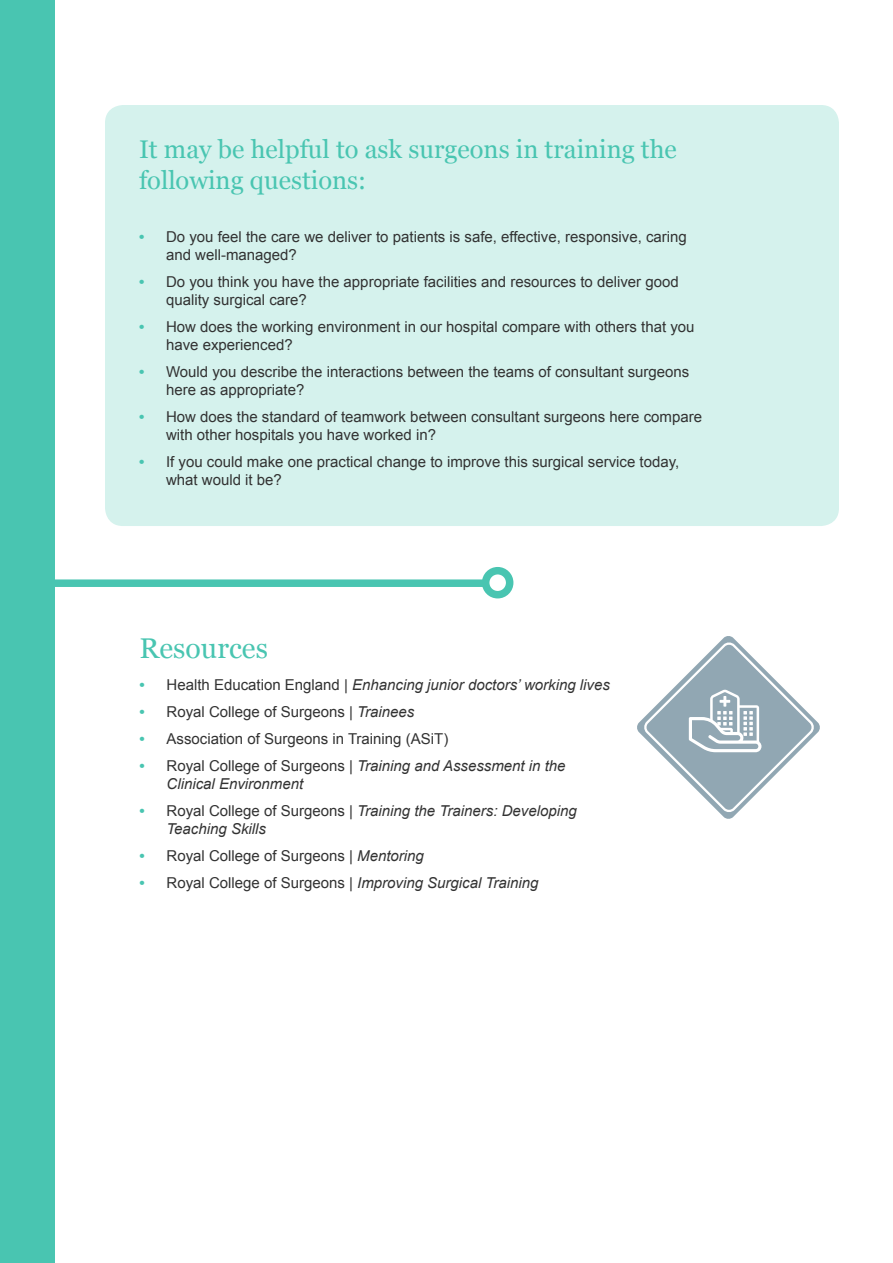
<style>
.page{position:relative;width:893px;height:1263px;background:#fff}
.page>*{position:absolute;margin:0;border:0;box-sizing:border-box;transform-origin:0 0}
.t1{font:28.5px "Georgia";color:#49c5b1}
.t2{font:25.5px/30.6px "Georgia";color:#49c5b1}
.t3{font:15px/18px "Arial";color:#323232}
.t4{font:italic 15px/18px "Arial";color:#323232}
.s1{font-weight:700;color:#49c5b1}
.s2{font-weight:700;font-style:normal;color:#49c5b1}
.s3{font-style:normal}
.s4{font-style:italic}
</style>
<div class="page">
<div style="left:0;top:0;width:54px;height:1263px;background:#49c5b1"></div>
<div style="left:10px;top:579px;width:488px;height:8px;background:#49c5b1"></div>
<div style="left:486px;top:571px;width:24px;height:24px;background:#fff;border-radius:50%"></div>
<div style="left:482px;top:567px;width:31px;height:31px;border:8px solid #49c5b1;border-radius:50%"></div>
<svg style="left:637px;top:636px;width:183px;height:183px"></svg>
<div style="left:105px;top:105px;width:734px;height:421px;background:#d5f2ed;border-radius:18px"></div>
<h2 class="t2" style="left:139px;top:133px;width:539px">It may be helpful to ask surgeons in training the following questions:</h2>
<p class="t3" style="left:166px;top:227px;width:522px;text-indent:-27px"><span class="s1">•</span> Do you feel the care we deliver to patients is safe, effective, responsive, caring and well-managed?</p>
<p class="t3" style="left:166px;top:272px;width:514px;text-indent:-27px"><span class="s1">•</span> Do you think you have the appropriate facilities and resources to deliver good quality surgical care?</p>
<p class="t3" style="left:166px;top:317px;width:530px;text-indent:-27px"><span class="s1">•</span> How does the working environment in our hospital compare with others that you have experienced?</p>
<p class="t3" style="left:166px;top:362px;width:525px;text-indent:-27px"><span class="s1">•</span> Would you describe the interactions between the teams of consultant surgeons here as appropriate?</p>
<p class="t3" style="left:166px;top:407px;width:538px;text-indent:-27px"><span class="s1">•</span> How does the standard of teamwork between consultant surgeons here compare with other hospitals you have worked in?</p>
<p class="t3" style="left:166px;top:452px;width:515px;text-indent:-27px"><span class="s1">•</span> If you could make one practical change to improve this surgical service today, what would it be?</p>
<h1 class="t1" style="left:140px;top:627px;width:130px">Resources</h1>
<p class="t4" style="left:140px;top:675px;width:472px"><span class="s2">•</span> <span class="s3">Health Education England |</span> Enhancing junior doctors’ working lives</p>
<p class="t3" style="left:140px;top:702px;width:276px"><span class="s1">•</span> Royal College of Surgeons | <span class="s4">Trainees</span></p>
<p class="t3" style="left:140px;top:729px;width:310px"><span class="s1">•</span> Association of Surgeons in Training (ASiT)</p>
<p class="t4" style="left:167px;top:756px;width:401px;text-indent:-27px"><span class="s2">•</span> <span class="s3">Royal College of Surgeons |</span> Training and Assessment in the<br>Clinical Environment</p>
<p class="t4" style="left:167px;top:801px;width:412px;text-indent:-27px"><span class="s2">•</span> <span class="s3">Royal College of Surgeons |</span> Training the Trainers: Developing<br>Teaching Skills</p>
<p class="t3" style="left:140px;top:846px;width:286px"><span class="s1">•</span> Royal College of Surgeons | <span class="s4">Mentoring</span></p>
<p class="t4" style="left:140px;top:873px;width:401px"><span class="s2">•</span> <span class="s3">Royal College of Surgeons |</span> Improving Surgical Training</p>
</div>
